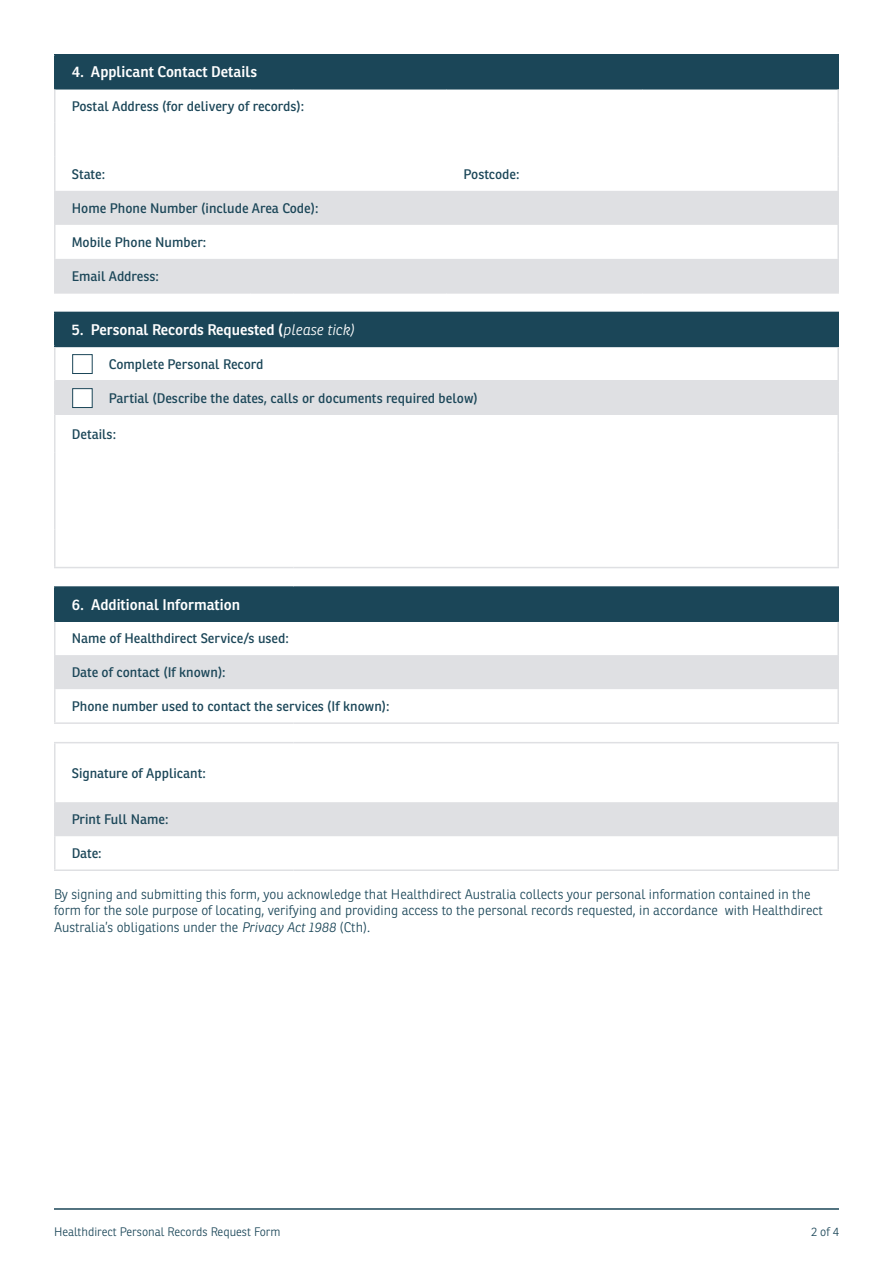
<style>
.page{position:relative;width:893px;height:1263px;background:#fff}
.page>*{position:absolute;margin:0;border:0;box-sizing:border-box;transform-origin:0 0}
.t1{font:600 15px "Ronnia";color:#fff}
.t2{font:13.5px "Ronnia";color:#1b4658}
.t3{font:300 13.5px/16.2px "Ronnia";color:#1b4658}
.t4{font:300 12px "Ronnia";color:#1b4658}
.s1{font-weight:300;font-style:italic}
.s2{font-style:italic}
</style>
<div class="page">
<hr style="left:54px;top:1208px;width:785px;height:2px;background:#1b4658">
<div style="left:55px;top:55px;width:783px;height:34px;background:#1b4658"></div>
<svg style="left:56px;top:191px;width:781px;height:101px;fill:#dfe0e3"></svg>
<hr style="left:54px;top:54px;width:197px;height:2px;background:#1b4658">
<hr style="left:54px;top:56px;width:2px;height:32px;background:#1b4658">
<hr style="left:251px;top:54px;width:42px;height:2px;background:#1b4658">
<hr style="left:293px;top:54px;width:153px;height:2px;background:#1b4658">
<hr style="left:446px;top:54px;width:196px;height:2px;background:#1b4658">
<hr style="left:642px;top:54px;width:197px;height:2px;background:#1b4658">
<hr style="left:837px;top:56px;width:2px;height:32px;background:#1b4658">
<hr style="left:54px;top:88px;width:197px;height:2px;background:#1b4658">
<hr style="left:251px;top:88px;width:42px;height:2px;background:#1b4658">
<hr style="left:293px;top:88px;width:153px;height:2px;background:#1b4658">
<hr style="left:446px;top:88px;width:196px;height:2px;background:#1b4658">
<hr style="left:642px;top:88px;width:197px;height:2px;background:#1b4658">
<hr style="left:54px;top:90px;width:2px;height:33px;background:#dfe0e3">
<hr style="left:837px;top:90px;width:2px;height:33px;background:#dfe0e3">
<hr style="left:54px;top:123px;width:2px;height:34px;background:#dfe0e3">
<hr style="left:837px;top:123px;width:2px;height:34px;background:#dfe0e3">
<hr style="left:54px;top:157px;width:2px;height:34px;background:#dfe0e3">
<hr style="left:837px;top:157px;width:2px;height:34px;background:#dfe0e3">
<hr style="left:54px;top:191px;width:2px;height:34px;background:#dfe0e3">
<hr style="left:837px;top:191px;width:2px;height:34px;background:#dfe0e3">
<hr style="left:54px;top:225px;width:2px;height:34px;background:#dfe0e3">
<hr style="left:837px;top:225px;width:2px;height:34px;background:#dfe0e3">
<hr style="left:54px;top:259px;width:2px;height:33px;background:#dfe0e3">
<hr style="left:837px;top:259px;width:2px;height:33px;background:#dfe0e3">
<hr style="left:54px;top:292px;width:197px;height:2px;background:#dfe0e3">
<hr style="left:251px;top:292px;width:42px;height:2px;background:#dfe0e3">
<hr style="left:293px;top:292px;width:153px;height:2px;background:#dfe0e3">
<hr style="left:446px;top:292px;width:196px;height:2px;background:#dfe0e3">
<hr style="left:642px;top:292px;width:197px;height:2px;background:#dfe0e3">
<div style="left:55px;top:587px;width:783px;height:34px;background:#1b4658"></div>
<div style="left:56px;top:655px;width:781px;height:34px;background:#dfe0e3"></div>
<hr style="left:54px;top:586px;width:239px;height:2px;background:#1b4658">
<hr style="left:54px;top:588px;width:2px;height:32px;background:#1b4658">
<hr style="left:293px;top:586px;width:546px;height:2px;background:#1b4658">
<hr style="left:837px;top:588px;width:2px;height:32px;background:#1b4658">
<hr style="left:54px;top:620px;width:239px;height:2px;background:#1b4658">
<hr style="left:293px;top:620px;width:546px;height:2px;background:#1b4658">
<hr style="left:54px;top:622px;width:2px;height:33px;background:#dfe0e3">
<hr style="left:837px;top:622px;width:2px;height:33px;background:#dfe0e3">
<hr style="left:54px;top:655px;width:2px;height:34px;background:#dfe0e3">
<hr style="left:837px;top:655px;width:2px;height:34px;background:#dfe0e3">
<hr style="left:54px;top:689px;width:2px;height:33px;background:#dfe0e3">
<hr style="left:837px;top:689px;width:2px;height:33px;background:#dfe0e3">
<hr style="left:54px;top:722px;width:239px;height:2px;background:#dfe0e3">
<hr style="left:293px;top:722px;width:546px;height:2px;background:#dfe0e3">
<div style="left:55px;top:312px;width:783px;height:34px;background:#1b4658"></div>
<div style="left:55px;top:380px;width:783px;height:34px;background:#dfe0e3"></div>
<hr style="left:54px;top:312px;width:239px;height:1px;background:#1b4658">
<hr style="left:54px;top:313px;width:2px;height:33px;background:#1b4658">
<hr style="left:293px;top:312px;width:546px;height:1px;background:#1b4658">
<hr style="left:837px;top:313px;width:2px;height:33px;background:#1b4658">
<hr style="left:54px;top:346px;width:239px;height:1px;background:#1b4658">
<hr style="left:293px;top:346px;width:546px;height:1px;background:#1b4658">
<hr style="left:54px;top:347px;width:2px;height:33px;background:#dfe0e3">
<hr style="left:837px;top:347px;width:2px;height:33px;background:#dfe0e3">
<hr style="left:54px;top:380px;width:2px;height:34px;background:#dfe0e3">
<hr style="left:837px;top:380px;width:2px;height:34px;background:#dfe0e3">
<hr style="left:54px;top:414px;width:2px;height:39px;background:#dfe0e3">
<hr style="left:837px;top:414px;width:2px;height:39px;background:#dfe0e3">
<hr style="left:54px;top:453px;width:2px;height:38px;background:#dfe0e3">
<hr style="left:837px;top:453px;width:2px;height:38px;background:#dfe0e3">
<hr style="left:54px;top:491px;width:2px;height:38px;background:#dfe0e3">
<hr style="left:837px;top:491px;width:2px;height:38px;background:#dfe0e3">
<hr style="left:54px;top:529px;width:2px;height:38px;background:#dfe0e3">
<hr style="left:837px;top:529px;width:2px;height:38px;background:#dfe0e3">
<hr style="left:54px;top:567px;width:239px;height:1px;background:#dfe0e3">
<hr style="left:293px;top:567px;width:546px;height:1px;background:#dfe0e3">
<div style="left:72px;top:354px;width:21px;height:20px;background:#fff;border:1px solid #1b4658"></div>
<div style="left:72px;top:388px;width:21px;height:20px;background:#fff;border:1px solid #1b4658"></div>
<div style="left:56px;top:802px;width:781px;height:34px;background:#dfe0e3"></div>
<hr style="left:54px;top:743px;width:2px;height:59px;background:#dfe0e3">
<hr style="left:837px;top:743px;width:2px;height:59px;background:#dfe0e3">
<hr style="left:54px;top:802px;width:2px;height:34px;background:#dfe0e3">
<hr style="left:837px;top:802px;width:2px;height:34px;background:#dfe0e3">
<hr style="left:54px;top:836px;width:2px;height:33px;background:#dfe0e3">
<hr style="left:837px;top:836px;width:2px;height:33px;background:#dfe0e3">
<hr style="left:54px;top:869px;width:239px;height:2px;background:#dfe0e3">
<hr style="left:293px;top:869px;width:546px;height:2px;background:#dfe0e3">
<hr style="left:54px;top:742px;width:239px;height:1px;background:#dfe0e3">
<hr style="left:293px;top:742px;width:546px;height:1px;background:#dfe0e3">
<p class="t1" style="left:72px;top:63px;width:187px">4. Applicant Contact Details</p>
<p class="t2" style="left:72px;top:98px;width:234px">Postal Address (for delivery of records):</p>
<p class="t2" style="left:72px;top:166px;width:35px">State:</p>
<p class="t2" style="left:463px;top:166px;width:58px">Postcode:</p>
<p class="t2" style="left:72px;top:200px;width:248px">Home Phone Number (include Area Code):</p>
<p class="t2" style="left:72px;top:234px;width:136px">Mobile Phone Number:</p>
<p class="t2" style="left:72px;top:267px;width:89px">Email Address:</p>
<p class="t1" style="left:72px;top:320px;width:284px">5. Personal Records Requested (<span class="s1">please tick)</span></p>
<p class="t2" style="left:109px;top:355px;width:156px">Complete Personal Record</p>
<p class="t2" style="left:109px;top:389px;width:370px">Partial (Describe the dates, calls or documents required below)</p>
<p class="t2" style="left:72px;top:425px;width:46px">Details:</p>
<p class="t1" style="left:72px;top:595px;width:170px">6. Additional Information</p>
<p class="t2" style="left:72px;top:630px;width:219px">Name of Healthdirect Service/s used:</p>
<p class="t2" style="left:72px;top:664px;width:155px">Date of contact (If known):</p>
<p class="t2" style="left:72px;top:698px;width:319px">Phone number used to contact the services (If known):</p>
<p class="t2" style="left:72px;top:764px;width:136px">Signature of Applicant:</p>
<p class="t2" style="left:72px;top:811px;width:98px">Print Full Name:</p>
<p class="t2" style="left:72px;top:845px;width:31px">Date:</p>
<p class="t3" style="left:54px;top:886px;width:770px">By signing and submitting this form, you acknowledge that Healthdirect Australia collects your personal information contained in the form for the sole purpose of locating, verifying and providing access to the personal records requested, in accordance with Healthdirect<br>Australia’s obligations under the <span class="s2">Privacy Act 1988</span> (Cth).</p>
<p class="t4" style="left:54px;top:1224px;width:228px">Healthdirect Personal Records Request Form</p>
<p class="t4" style="left:811px;top:1224px;width:29px">2 of 4</p>
</div>
